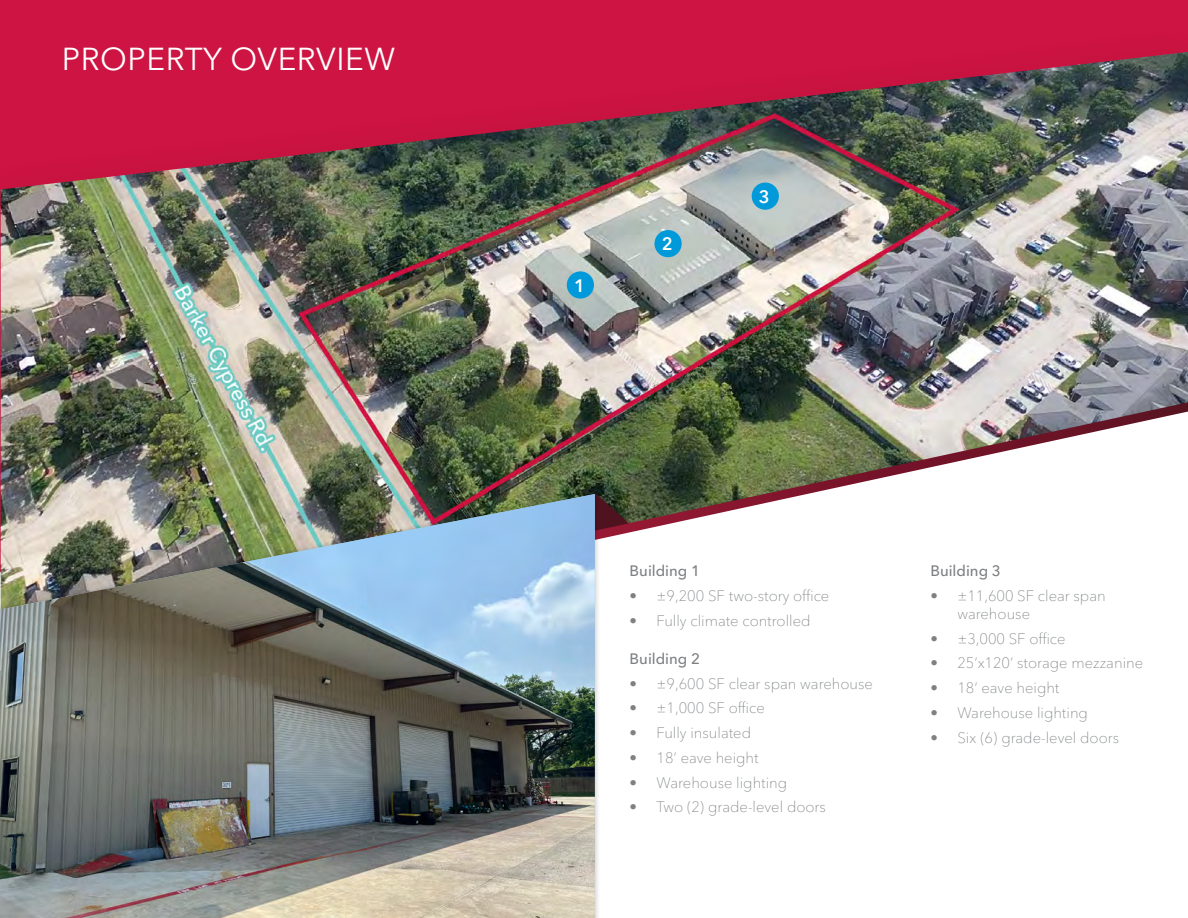
<style>
.page{position:relative;width:1188px;height:918px;background:#fff}
.page>*{position:absolute;margin:0;border:0;box-sizing:border-box;transform-origin:0 0}
.t1{font:31.5px "Avenir Next LT Pro";letter-spacing:.02em;color:#fff}
.t2{font:600 17.85px "Avenir Next LT Pro";color:#fff}
.t3{font:100 15px/18px "Avenir Next LT Pro";color:#7e8083}
.t4{font:500 15px "Avenir Next LT Pro";color:#7e8083}
</style>
<div class="page">
<div style="left:0;top:0;width:1188px;height:571px;background:#cd1442"></div>
<img style="left:1px;top:52px;width:1187px;height:339px">
<img style="left:0;top:391px;width:1188px;height:180px">
<div style="left:0;top:489px;width:601px;height:429px;background:#000;opacity:.2"></div>
<img style="left:0;top:494px;width:595px;height:424px">
<div style="left:567px;top:271px;width:27px;height:28px;background:#009ada;border-radius:50%"></div>
<div style="left:654px;top:230px;width:28px;height:27px;background:#009ada;border-radius:50%"></div>
<div style="left:752px;top:183px;width:27px;height:27px;background:#009ada;border-radius:50%"></div>
<h1 class="t1" style="left:62px;top:41px;width:335px">PROPERTY OVERVIEW</h1>
<p class="t2" style="left:574px;top:275px;width:12px">1</p>
<p class="t2" style="left:662px;top:233px;width:12px">2</p>
<p class="t2" style="left:759px;top:186px;width:12px">3</p>
<p class="t4" style="left:630px;top:562px;width:72px">Building 1</p>
<p class="t3" style="left:630px;top:587px;width:201px">• ±9,200 SF two-story office</p>
<p class="t3" style="left:630px;top:611px;width:182px">• Fully climate controlled</p>
<p class="t4" style="left:630px;top:650px;width:72px">Building 2</p>
<p class="t3" style="left:630px;top:674px;width:245px">• ±9,600 SF clear span warehouse</p>
<p class="t3" style="left:630px;top:699px;width:137px">• ±1,000 SF office</p>
<p class="t3" style="left:630px;top:724px;width:123px">• Fully insulated</p>
<p class="t3" style="left:630px;top:749px;width:131px">• 18’ eave height</p>
<p class="t3" style="left:630px;top:773px;width:159px">• Warehouse lighting</p>
<p class="t3" style="left:630px;top:798px;width:198px">• Two (2) grade-level doors</p>
<p class="t4" style="left:930px;top:562px;width:72px">Building 3</p>
<p class="t3" style="left:957px;top:587px;width:150px;text-indent:-27px">• ±11,600 SF clear span warehouse</p>
<p class="t3" style="left:930px;top:629px;width:137px">• ±3,000 SF office</p>
<p class="t3" style="left:930px;top:654px;width:214px">• 25’x120’ storage mezzanine</p>
<p class="t3" style="left:930px;top:679px;width:131px">• 18’ eave height</p>
<p class="t3" style="left:930px;top:704px;width:159px">• Warehouse lighting</p>
<p class="t3" style="left:930px;top:728px;width:190px">• Six (6) grade-level doors</p>
</div>
